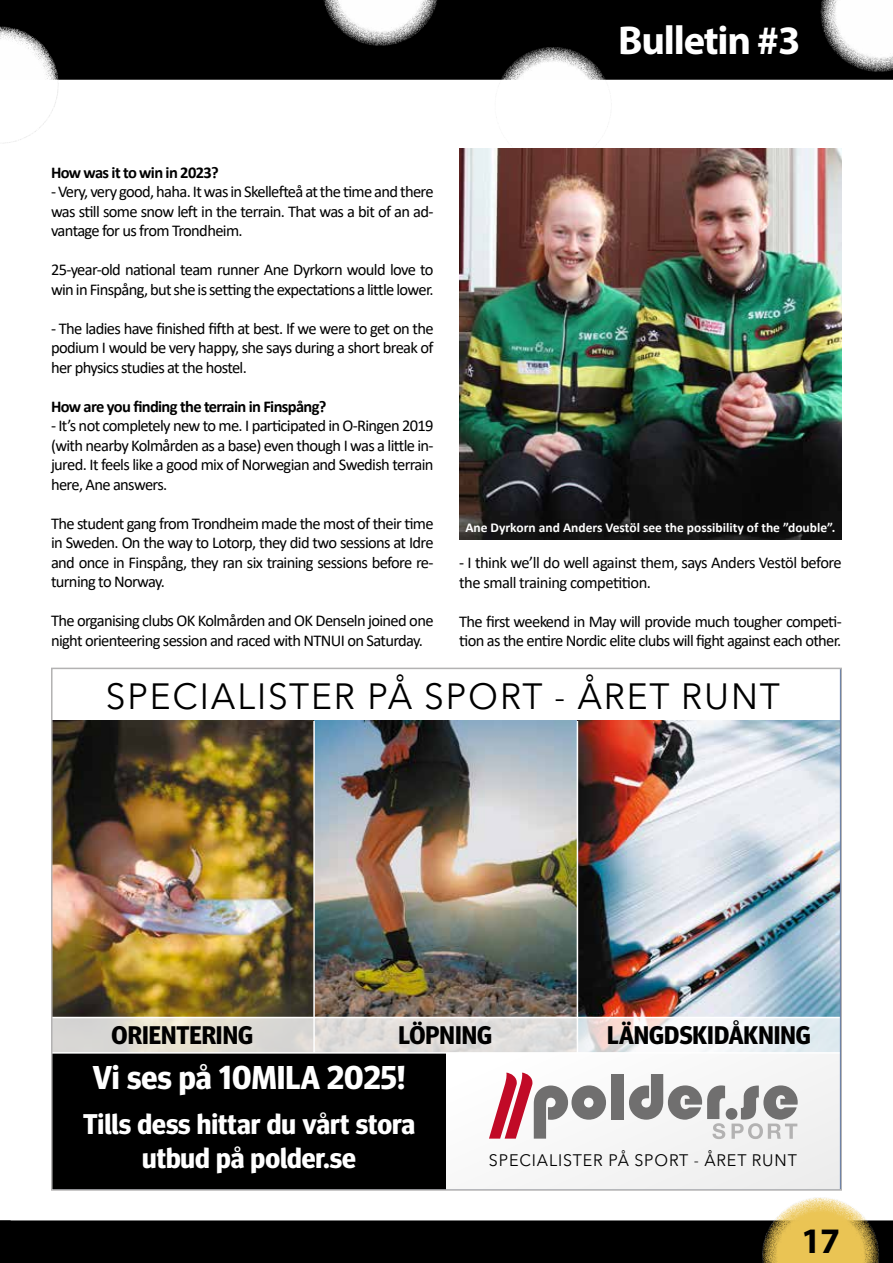
<style>
.page{position:relative;width:893px;height:1263px;background:#fff}
.page>*{position:absolute;margin:0;border:0;box-sizing:border-box;transform-origin:0 0}
.t1{font:700 40.5px "Myriad Pro";letter-spacing:-.03em;color:#fff}
.t2{font:36.45px "Avenir Next";letter-spacing:.05em;color:#000}
.t3{font:700 36px "Myriad Pro";color:#000}
.t4{font:700 33px "Meta Headline Pro";color:#fff}
.t5{font:700 28.5px/34.2px "Meta Headline Pro";color:#fff;text-align:center}
.t6{font:700 25.5px "Meta Headline Pro";color:#000}
.t7{font:16.65px "Avenir Next";letter-spacing:.05em;color:#000}
.t8{font:16.5px/19.5px "Calibri";letter-spacing:-.04em;color:#000;text-align:justify}
.t9{font:700 16.5px "Calibri";letter-spacing:-.04em;color:#000}
.t10{font:700 13.5px "Calibri";color:#fff}
</style>
<div class="page">
<div style="left:0;top:0;width:893px;height:80px;background:#000"></div>
<svg style="left:821px;top:0;width:72px;height:72px"></svg>
<svg style="left:322px;top:0;width:117px;height:46px"></svg>
<svg style="left:0;top:1197px;width:893px;height:66px"></svg>
<svg style="left:0;top:27px;width:58px;height:116px"></svg>
<svg style="left:495px;top:47px;width:116px;height:117px"></svg>
<img style="left:459px;top:149px;width:383px;height:390px">
<img style="left:54px;top:720px;width:785px;height:468px">
<h1 class="t1" style="left:618px;top:14px;width:184px">Bulletin #3</h1>
<p class="t9" style="left:51px;top:160px;width:169px">How was it to win in 2023?</p>
<p class="t8" style="left:51px;top:181px;width:384px">- Very, very good, haha. It was in Skellefteå at the time and there was still some snow left in the terrain. That was a bit of an ad&shy;vantage for us from Trondheim.</p>
<p class="t8" style="left:51px;top:259px;width:384px">25-year-old national team runner Ane Dyrkorn would love to win in Finspång, but she is setting the expectations a little lower.</p>
<p class="t8" style="left:51px;top:318px;width:384px">- The ladies have finished fifth at best. If we were to get on the podium I would be very happy, she says during a short break of her physics studies at the hostel.</p>
<p class="t9" style="left:51px;top:394px;width:277px">How are you finding the terrain in Finspång?</p>
<p class="t8" style="left:51px;top:415px;width:384px">- It’s not completely new to me. I participated in O-Ringen 2019 (with nearby Kolmården as a base) even though I was a little in&shy;jured. It feels like a good mix of Norwegian and Swedish terrain here, Ane answers.</p>
<p class="t8" style="left:51px;top:513px;width:384px">The student gang from Trondheim made the most of their time in Sweden. On the way to Lotorp, they did two sessions at Idre and once in Finspång, they ran six training sessions before re&shy;turning to Norway.</p>
<p class="t8" style="left:51px;top:610px;width:384px">The organising clubs OK Kolmården and OK Denseln joined one night orienteering session and raced with NTNUI on Saturday.</p>
<p class="t10" style="left:465px;top:518px;width:372px">Ane Dyrkorn and Anders Vestöl see the possibility of the ”double”.</p>
<p class="t8" style="left:459px;top:553px;width:384px">- I think we’ll do well against them, says Anders Vestöl before the small training competition.</p>
<p class="t8" style="left:459px;top:611px;width:384px">The first weekend in May will provide much tougher competi&shy;tion as the entire Nordic elite clubs will fight against each other.</p>
<h2 class="t2" style="left:106px;top:666px;width:676px">SPECIALISTER PÅ SPORT - ÅRET RUNT</h2>
<h3 class="t6" style="left:112px;top:1015px;width:143px">ORIENTERING</h3>
<h3 class="t6" style="left:398px;top:1015px;width:95px">LÖPNING</h3>
<h3 class="t6" style="left:607px;top:1015px;width:205px">LÄNGDSKIDÅKNING</h3>
<h3 class="t4" style="left:93px;top:1051px;width:314px">Vi ses på 10MILA 2025!</h3>
<h3 class="t5" style="left:83px;top:1105px;width:333px">Tills dess hittar du vårt stora utbud på polder.se</h3>
<p class="t7" style="left:489px;top:1146px;width:309px">SPECIALISTER PÅ SPORT - ÅRET RUNT</p>
<h3 class="t3" style="left:801px;top:1217px;width:40px">17</h3>
</div>
